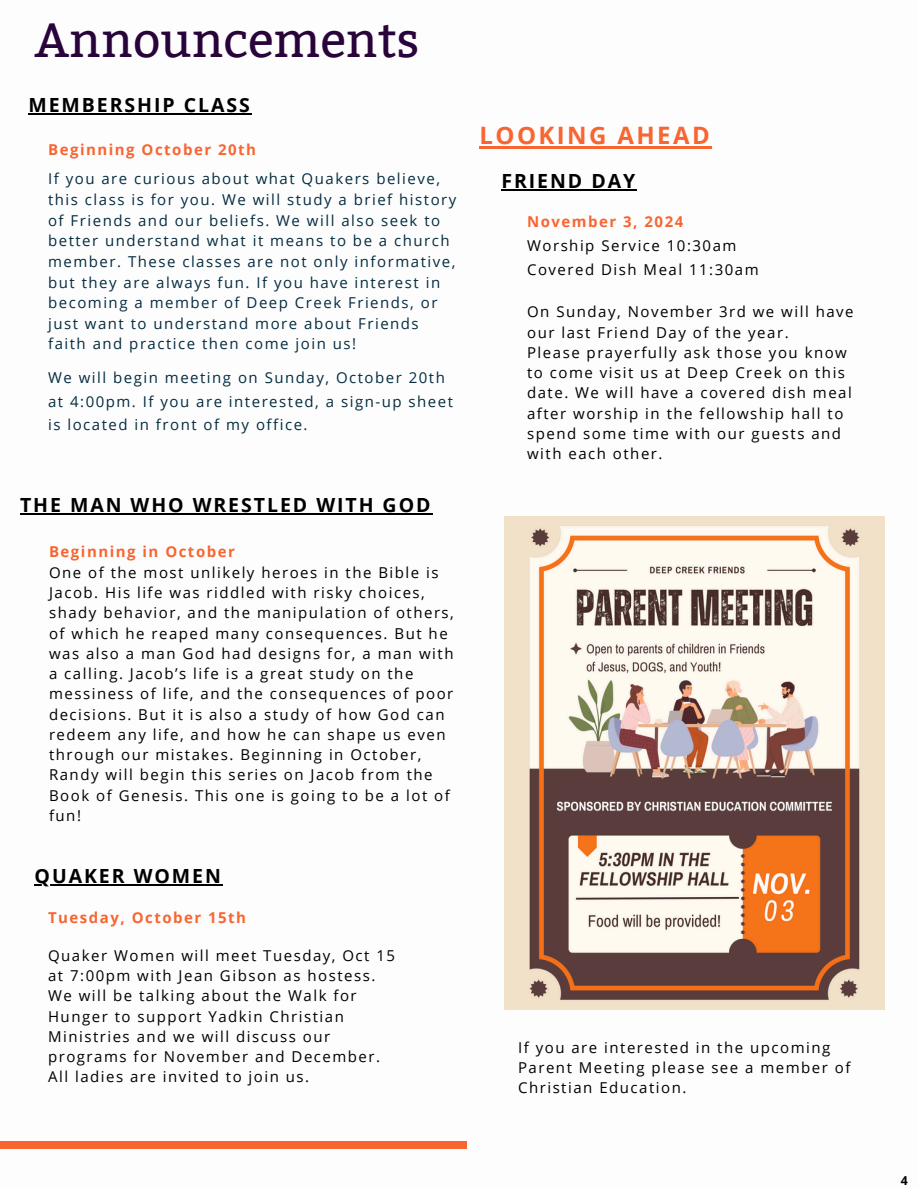
<style>
.page{position:relative;width:918px;height:1188px;background:#fff}
.page>*{position:absolute;margin:0;border:0;box-sizing:border-box;transform-origin:0 0}
.t1{font:48px "Bitter";color:#29043b}
.t2{font:700 24px "Open Sans";letter-spacing:.1em;color:#f86531}
.t3{font:700 19.5px "Open Sans";letter-spacing:.1em;color:#000}
.t4{font:15px/20.2px "Open Sans";letter-spacing:.1em;color:#000}
.t5{font:15px/20.7px "Open Sans";letter-spacing:.1em;color:#042c41}
.t6{font:700 15px "Open Sans";letter-spacing:.1em;color:#f86531}
.t7{font:700 12.3px "Open Sans";color:#000}
</style>
<div class="page">
<div style="left:0;top:1142px;width:467px;height:7px;background:#f86531"></div>
<img style="left:504px;top:517px;width:380px;height:493px">
<hr style="left:501px;top:189px;width:136px;height:1px;background:#000">
<hr style="left:35px;top:884px;width:188px;height:1px;background:#000">
<hr style="left:28px;top:113px;width:224px;height:1px;background:#000">
<hr style="left:20px;top:513px;width:413px;height:1px;background:#000">
<hr style="left:480px;top:146px;width:232px;height:2px;background:#f86531">
<h3 class="t1" style="left:35px;top:12px;width:386px">Announcements</h3>
<h3 class="t3" style="left:28px;top:91px;width:223px">MEMBERSHIP CLASS</h3>
<p class="t6" style="left:48px;top:139px;width:209px">Beginning October 20th</p>
<p class="t5" style="left:48px;top:168px;width:410px">If you are curious about what Quakers believe, this class is for you. We will study a brief history of Friends and our beliefs. We will also seek to better understand what it means to be a church member. These classes are not only informative, but they are always fun. If you have interest in becoming a member of Deep Creek Friends, or just want to understand more about Friends faith and practice then come join us!</p>
<h3 class="t5" style="left:48px;top:366px;width:406px;line-height:23.7px">We will begin meeting on Sunday, October 20th at 4:00pm. If you are interested, a sign-up sheet is located in front of my office.</h3>
<h4 class="t3" style="left:20px;top:491px;width:412px">THE MAN WHO WRESTLED WITH GOD</h4>
<p class="t6" style="left:49px;top:541px;width:187px">Beginning in October</p>
<p class="t4" style="left:49px;top:562px;width:406px">One of the most unlikely heroes in the Bible is Jacob. His life was riddled with risky choices, shady behavior, and the manipulation of others, of which he reaped many consequences. But he was also a man God had designs for, a man with a calling. Jacob’s life is a great study on the messiness of life, and the consequences of poor decisions. But it is also a study of how God can redeem any life, and how he can shape us even through our mistakes. Beginning in October, Randy will begin this series on Jacob from the Book of Genesis. This one is going to be a lot of fun!</p>
<p class="t3" style="left:35px;top:862px;width:188px">QUAKER WOMEN</p>
<p class="t6" style="left:48px;top:907px;width:200px">Tuesday, October 15th</p>
<p class="t4" style="left:48px;top:945px;width:348px">Quaker Women will meet Tuesday, Oct 15 at 7:00pm with Jean Gibson as hostess.<br>We will be talking about the Walk for Hunger to support Yadkin Christian Ministries and we will discuss our programs for November and December.<br>All ladies are invited to join us.</p>
<p class="t2" style="left:480px;top:118px;width:232px">LOOKING AHEAD</p>
<h4 class="t3" style="left:501px;top:167px;width:135px">FRIEND DAY</h4>
<p class="t6" style="left:527px;top:211px;width:158px">November 3, 2024</p>
<p class="t4" style="left:527px;top:235px;width:211px">Worship Service 10:30am</p>
<h2 class="t4" style="left:527px;top:259px;width:233px">Covered Dish Meal 11:30am</h2>
<h3 class="t4" style="left:527px;top:301px;width:328px">On Sunday, November 3rd we will have our last Friend Day of the year.</h3>
<p class="t4" style="left:527px;top:342px;width:326px">Please prayerfully ask those you know to come visit us at Deep Creek on this date. We will have a covered dish meal after worship in the fellowship hall to spend some time with our guests and with each other.</p>
<p class="t4" style="left:518px;top:1037px;width:334px">If you are interested in the upcoming<br>Parent Meeting please see a member of<br>Christian Education.</p>
<p class="t7" style="left:901px;top:1172px;width:9px">4</p>
</div>
